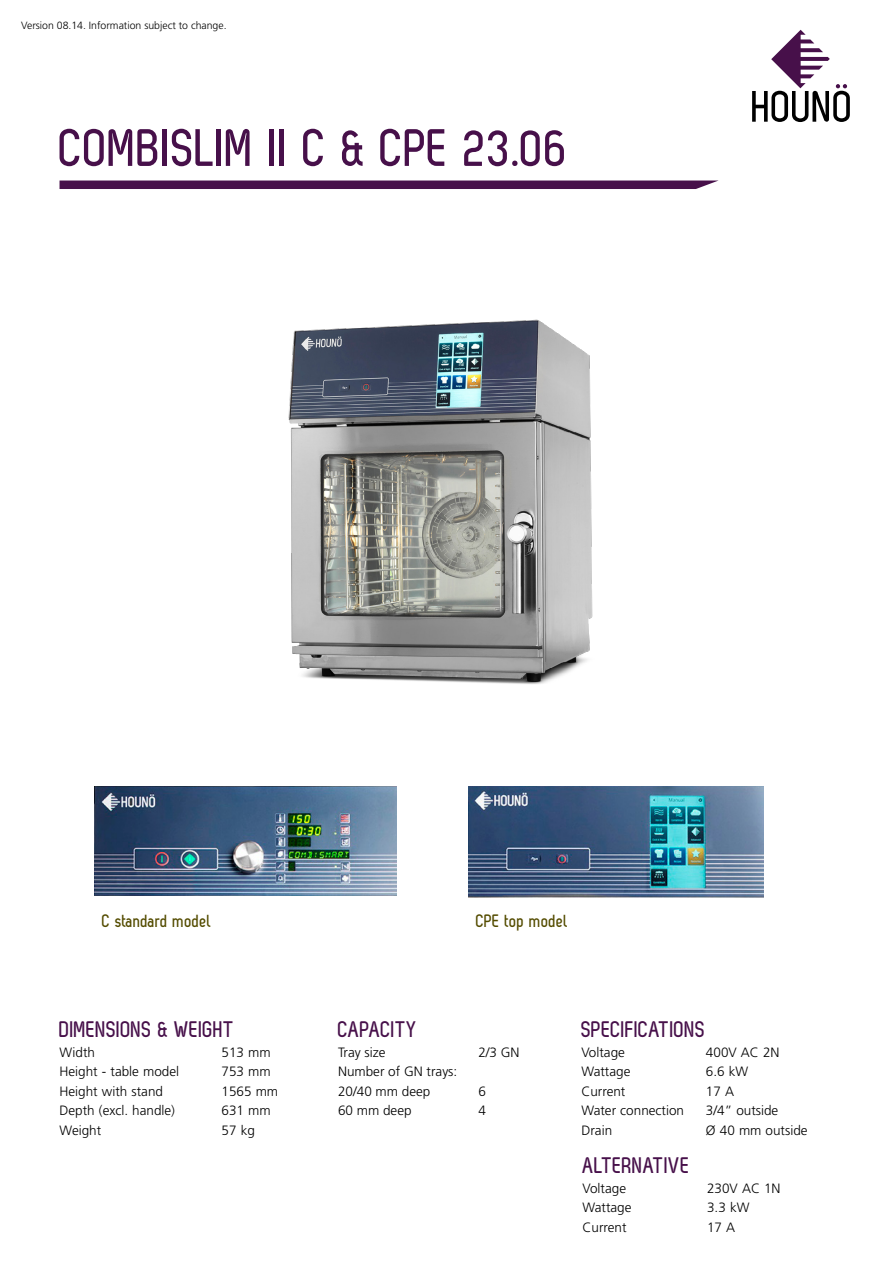
<style>
.page{position:relative;width:893px;height:1263px;background:#fff}
.page>*{position:absolute;margin:0;border:0;box-sizing:border-box;transform-origin:0 0}
.t1{font:700 52.5px "Zag";color:#47104a}
.t2{font:700 22.5px "Zag";letter-spacing:-.005em;color:#47104a}
.t3{font:700 18px "Zag";color:#544c00}
.t4{font:300 13.5px/19.5px "Frutiger LT";color:#000}
.t5{font:300 10.5px "Frutiger LT";color:#000}
</style>
<div class="page">
<svg style="left:752px;top:30px;width:98px;height:92px"></svg>
<svg style="left:60px;top:180px;width:659px;height:9px;background:#542157"></svg>
<img style="left:94px;top:787px;width:302px;height:108px">
<img style="left:469px;top:787px;width:294px;height:110px">
<img style="left:288px;top:319px;width:305px;height:365px">
<p class="t5" style="left:21px;top:20px;width:207px">Version 08.14. Information subject to change.</p>
<h1 class="t1" style="left:60px;top:119px;width:511px">COMBISLIM II C &amp; CPE 23.06</h1>
<h3 class="t3" style="left:102px;top:911px;width:111px">C standard model</h3>
<h3 class="t3" style="left:476px;top:911px;width:93px">CPE top model</h3>
<h2 class="t2" style="left:60px;top:1017px;width:177px">DIMENSIONS &amp; WEIGHT</h2>
<p class="t4" style="left:60px;top:1042px;width:37px">Width</p>
<p class="t4" style="left:222px;top:1042px;width:51px">513 mm</p>
<p class="t4" style="left:60px;top:1062px;width:121px">Height - table model</p>
<p class="t4" style="left:222px;top:1062px;width:51px">753 mm</p>
<p class="t4" style="left:60px;top:1081px;width:105px">Height with stand</p>
<p class="t4" style="left:222px;top:1081px;width:58px">1565 mm</p>
<p class="t4" style="left:60px;top:1101px;width:117px">Depth (excl. handle)</p>
<p class="t4" style="left:222px;top:1101px;width:51px">631 mm</p>
<p class="t4" style="left:60px;top:1120px;width:43px">Weight</p>
<p class="t4" style="left:222px;top:1120px;width:35px">57 kg</p>
<h2 class="t2" style="left:338px;top:1017px;width:80px">CAPACITY</h2>
<p class="t4" style="left:338px;top:1042px;width:49px">Tray size</p>
<p class="t4" style="left:478px;top:1042px;width:43px">2/3 GN</p>
<p class="t4" style="left:338px;top:1062px;width:121px">Number of GN trays:<br>20/40 mm deep</p>
<p class="t4" style="left:478px;top:1081px;width:9px">6</p>
<p class="t4" style="left:338px;top:1101px;width:75px">60 mm deep</p>
<p class="t4" style="left:478px;top:1101px;width:9px">4</p>
<h2 class="t2" style="left:581px;top:1017px;width:126px">SPECIFICATIONS</h2>
<p class="t4" style="left:581px;top:1042px;width:45px">Voltage</p>
<p class="t4" style="left:706px;top:1042px;width:75px">400V AC 2N</p>
<p class="t4" style="left:581px;top:1062px;width:50px">Wattage</p>
<p class="t4" style="left:706px;top:1062px;width:44px">6.6 kW</p>
<p class="t4" style="left:581px;top:1081px;width:46px">Current</p>
<p class="t4" style="left:706px;top:1081px;width:30px">17 A</p>
<p class="t4" style="left:581px;top:1101px;width:104px">Water connection</p>
<p class="t4" style="left:706px;top:1101px;width:74px">3/4” outside</p>
<p class="t4" style="left:581px;top:1120px;width:32px">Drain</p>
<p class="t4" style="left:706px;top:1120px;width:103px">Ø 40 mm outside</p>
<h2 class="t2" style="left:583px;top:1153px;width:109px">ALTERNATIVE</h2>
<p class="t4" style="left:583px;top:1178px;width:45px">Voltage</p>
<p class="t4" style="left:707px;top:1178px;width:75px">230V AC 1N</p>
<p class="t4" style="left:583px;top:1198px;width:50px">Wattage</p>
<p class="t4" style="left:707px;top:1198px;width:44px">3.3 kW</p>
<p class="t4" style="left:583px;top:1217px;width:46px">Current</p>
<p class="t4" style="left:707px;top:1217px;width:30px">17 A</p>
</div>
